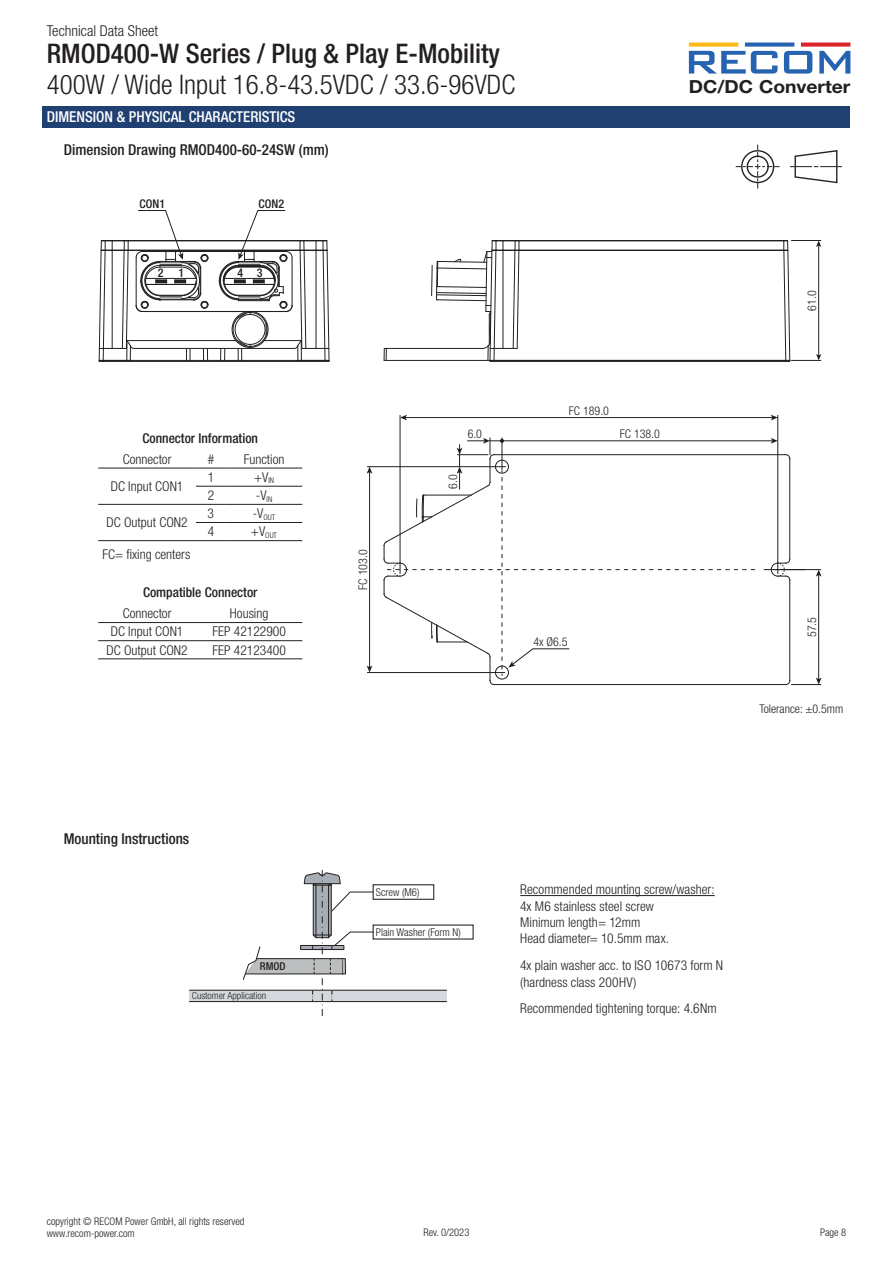
<style>
.page{position:relative;width:893px;height:1263px;background:#fff}
.page>*{position:absolute;margin:0;border:0;box-sizing:border-box;transform-origin:0 0}
.t1{font:300 condensed 27px "Helvetica Neue LT Std";color:#231f20}
.t2{font:500 condensed 27px "Helvetica Neue LT Std";color:#231f20}
.t3{font:700 18px "Helvetica Neue LT Std";color:#231f20;scale:1.07 1}
.t4{font:500 condensed 15px "Helvetica Neue LT Std";color:#231f20}
.t5{font:500 condensed 15px "Helvetica Neue LT Std";color:#fff}
.t6{font:300 condensed 15px "Helvetica Neue LT Std";color:#231f20}
.t7{font:300 condensed 13.5px/16.4px "Helvetica Neue LT Std";color:#231f20}
.t8{font:500 condensed 13.5px "Helvetica Neue LT Std";color:#231f20}
.t9{font:300 condensed 12px "Helvetica Neue LT Std";color:#231f20}
.t10{font:500 condensed 12px "Helvetica Neue LT Std";color:#231f20}
.t11{font:300 condensed 10.8px "Helvetica Neue LT Std";color:#231f20}
.t12{font:500 condensed 10.8px "Helvetica Neue LT Std";color:#231f20}
.t13{font:300 condensed 10.5px/11.2px "Helvetica Neue LT Std";color:#231f20}
.t14{font:300 condensed 9.9px "Helvetica Neue LT Std";color:#231f20}
.t15{font:300 condensed 7.8px "Helvetica Neue LT Std";color:#231f20}
</style>
<div class="page">
<svg style="left:689px;top:43px;width:49px;height:4px"></svg>
<svg style="left:745px;top:43px;width:49px;height:4px"></svg>
<svg style="left:801px;top:43px;width:49px;height:4px"></svg>
<svg style="left:689px;top:51px;width:89px;height:23px"></svg>
<svg style="left:784px;top:51px;width:28px;height:23px"></svg>
<svg style="left:819px;top:51px;width:31px;height:23px"></svg>
<div style="left:43px;top:106px;width:807px;height:22px;background:#204071"></div>
<hr style="left:494px;top:684px;width:292px;height:1px;background:#231f20">
<hr style="left:494px;top:454px;width:292px;height:1px;background:#231f20">
<svg style="left:785px;top:454px;width:5px;height:5px"></svg>
<hr style="left:789px;top:459px;width:1px;height:100px;background:#231f20">
<hr style="left:789px;top:580px;width:1px;height:100px;background:#231f20">
<hr style="left:400px;top:416px;width:1px;height:157px;background:#231f20">
<hr style="left:777px;top:416px;width:1px;height:157px;background:#231f20">
<hr style="left:405px;top:417px;width:368px;height:1px;background:#231f20">
<svg style="left:400px;top:415px;width:7px;height:5px"></svg>
<svg style="left:771px;top:415px;width:7px;height:5px"></svg>
<hr style="left:368px;top:466px;width:137px;height:1px;background:#231f20">
<hr style="left:368px;top:672px;width:137px;height:1px;background:#231f20">
<hr style="left:369px;top:472px;width:1px;height:195px;background:#231f20">
<svg style="left:367px;top:467px;width:5px;height:7px"></svg>
<svg style="left:367px;top:665px;width:5px;height:7px"></svg>
<hr style="left:774px;top:569px;width:47px;height:1px;background:#231f20">
<hr style="left:818px;top:575px;width:1px;height:104px;background:#231f20">
<svg style="left:816px;top:570px;width:5px;height:7px"></svg>
<svg style="left:786px;top:677px;width:35px;height:8px"></svg>
<hr style="left:502px;top:440px;width:271px;height:1px;background:#231f20">
<svg style="left:771px;top:438px;width:7px;height:6px"></svg>
<svg style="left:771px;top:559px;width:19px;height:22px"></svg>
<hr style="left:764px;top:569px;width:41px;height:1px;background:#231f20">
<svg style="left:383px;top:438px;width:375px;height:247px"></svg>
<hr style="left:494px;top:361px;width:292px;height:1px;background:#231f20">
<hr style="left:519px;top:241px;width:265px;height:1px;background:#231f20">
<hr style="left:519px;top:240px;width:265px;height:1px;background:#231f20">
<hr style="left:519px;top:250px;width:265px;height:1px;background:#231f20">
<hr style="left:494px;top:360px;width:292px;height:1px;background:#231f20">
<svg style="left:783px;top:240px;width:38px;height:122px"></svg>
<hr style="left:386px;top:348px;width:96px;height:1px;background:#231f20">
<hr style="left:386px;top:360px;width:102px;height:1px;background:#231f20">
<svg style="left:384px;top:348px;width:3px;height:13px"></svg>
<svg style="left:431px;top:240px;width:89px;height:122px"></svg>
<svg style="left:99px;top:210px;width:231px;height:152px"></svg>
<svg style="left:790px;top:150px;width:52px;height:34px"></svg>
<svg style="left:736px;top:145px;width:44px;height:43px"></svg>
<hr style="left:98px;top:504px;width:98px;height:1px;background:#231f20">
<hr style="left:196px;top:504px;width:30px;height:1px;background:#231f20">
<hr style="left:226px;top:504px;width:76px;height:1px;background:#231f20">
<hr style="left:98px;top:540px;width:98px;height:1px;background:#231f20">
<hr style="left:196px;top:540px;width:30px;height:1px;background:#231f20">
<hr style="left:226px;top:540px;width:76px;height:1px;background:#231f20">
<hr style="left:196px;top:486px;width:30px;height:1px;background:#231f20">
<hr style="left:226px;top:486px;width:76px;height:1px;background:#231f20">
<hr style="left:196px;top:522px;width:30px;height:1px;background:#231f20">
<hr style="left:226px;top:522px;width:76px;height:1px;background:#231f20">
<hr style="left:98px;top:468px;width:98px;height:1px;background:#231f20">
<hr style="left:196px;top:468px;width:30px;height:1px;background:#231f20">
<hr style="left:226px;top:468px;width:76px;height:1px;background:#231f20">
<hr style="left:98px;top:622px;width:98px;height:1px;background:#231f20">
<hr style="left:196px;top:622px;width:106px;height:1px;background:#231f20">
<hr style="left:98px;top:640px;width:98px;height:1px;background:#231f20">
<hr style="left:196px;top:640px;width:106px;height:1px;background:#231f20">
<hr style="left:98px;top:659px;width:98px;height:1px;background:#231f20">
<hr style="left:196px;top:659px;width:106px;height:1px;background:#231f20">
<hr style="left:520px;top:895px;width:195px;height:1px;background:#231f20">
<div style="left:189px;top:990px;width:258px;height:11px;background:#d5d9de"></div>
<hr style="left:189px;top:990px;width:258px;height:1px;background:#231f20">
<hr style="left:189px;top:1001px;width:258px;height:1px;background:#231f20">
<svg style="left:242px;top:870px;width:131px;height:146px"></svg>
<p class="t6" style="left:47px;top:22px;width:113px">Technical Data Sheet</p>
<h1 class="t2" style="left:47px;top:37px;width:455px">RMOD400-W Series / Plug &amp; Play E-Mobility</h1>
<h1 class="t1" style="left:47px;top:69px;width:470px">400W / Wide Input 16.8-43.5VDC / 33.6-96VDC</h1>
<p class="t5" style="left:47px;top:108px;width:250px">DIMENSION &amp; PHYSICAL CHARACTERISTICS</p>
<p class="t4" style="left:64px;top:141px;width:266px">Dimension Drawing RMOD400-60-24SW (mm)</p>
<p class="t10" style="left:140px;top:196px;width:27px">CON1</p>
<p class="t10" style="left:259px;top:196px;width:27px">CON2</p>
<p class="t10" style="left:158px;top:266px;width:28px">2 1</p>
<p class="t10" style="left:237px;top:266px;width:27px">4 3</p>
<h2 class="t3" style="left:689px;top:75px;width:153px">DC/DC Converter</h2>
<p class="t9" style="left:805px;top:310px;width:22px;rotate:-90deg">61.0</p>
<p class="t8" style="left:142px;top:430px;width:117px">Connector Information</p>
<p class="t7" style="left:123px;top:451px;width:50px">Connector</p>
<p class="t7" style="left:208px;top:451px;width:8px">#</p>
<p class="t7" style="left:244px;top:451px;width:42px">Function</p>
<p class="t7" style="left:111px;top:478px;width:74px">DC Input CON1</p>
<p class="t7" style="left:208px;top:469px;width:8px">1</p>
<p class="t7" style="left:254px;top:469px;width:22px">+V<sub>IN</sub></p>
<p class="t7" style="left:208px;top:487px;width:8px">2</p>
<p class="t7" style="left:256px;top:487px;width:18px">-V<sub>IN</sub></p>
<p class="t7" style="left:107px;top:514px;width:82px">DC Output CON2</p>
<p class="t7" style="left:208px;top:505px;width:8px">3</p>
<p class="t15" style="left:253px;top:512px;width:24px"><sup>-V</sup>OUT</p>
<p class="t7" style="left:208px;top:523px;width:8px">4</p>
<p class="t15" style="left:251px;top:531px;width:28px"><sup>+V</sup>OUT</p>
<p class="t7" style="left:102px;top:546px;width:89px">FC= fixing centers</p>
<p class="t8" style="left:143px;top:584px;width:116px">Compatible Connector</p>
<p class="t7" style="left:123px;top:605px;width:50px">Connector</p>
<p class="t7" style="left:230px;top:605px;width:40px">Housing</p>
<p class="t7" style="left:111px;top:623px;width:74px">DC Input CON1</p>
<p class="t7" style="left:213px;top:623px;width:75px">FEP 42122900</p>
<p class="t7" style="left:107px;top:641px;width:82px">DC Output CON2</p>
<p class="t7" style="left:213px;top:641px;width:75px">FEP 42123400</p>
<p class="t9" style="left:356px;top:590px;width:42px;rotate:-90deg">FC 103.0</p>
<p class="t9" style="left:468px;top:427px;width:16px">6.0</p>
<p class="t9" style="left:446px;top:489px;width:16px;rotate:-90deg">6.0</p>
<p class="t9" style="left:569px;top:404px;width:42px">FC 189.0</p>
<p class="t9" style="left:620px;top:427px;width:42px">FC 138.0</p>
<p class="t9" style="left:533px;top:635px;width:36px">4x Ø6.5</p>
<p class="t9" style="left:805px;top:637px;width:22px;rotate:-90deg">57.5</p>
<p class="t9" style="left:759px;top:701px;width:86px">Tolerance: ±0.5mm</p>
<p class="t4" style="left:64px;top:830px;width:127px">Mounting Instructions</p>
<p class="t12" style="left:260px;top:959px;width:27px">RMOD</p>
<p class="t14" style="left:192px;top:990px;width:76px">Customer Application</p>
<p class="t13" style="left:47px;top:1216px;width:199px">copyright © RECOM Power GmbH, all rights reserved www.recom-power.com</p>
<p class="t11" style="left:376px;top:886px;width:45px">Screw (M6)</p>
<p class="t11" style="left:376px;top:926px;width:86px">Plain Washer (Form N)</p>
<p class="t7" style="left:520px;top:881px;width:196px">Recommended mounting screw/washer:<br>4x M6 stainless steel screw<br>Minimum length= 12mm<br>Head diameter= 10.5mm max.</p>
<p class="t7" style="left:520px;top:957px;width:204px">4x plain washer acc. to ISO 10673 form N (hardness class 200HV)</p>
<p class="t7" style="left:520px;top:1000px;width:198px">Recommended tightening torque: 4.6Nm</p>
<p class="t13" style="left:424px;top:1226px;width:47px">Rev. 0/2023</p>
<p class="t13" style="left:820px;top:1226px;width:28px">Page 8</p>
</div>
